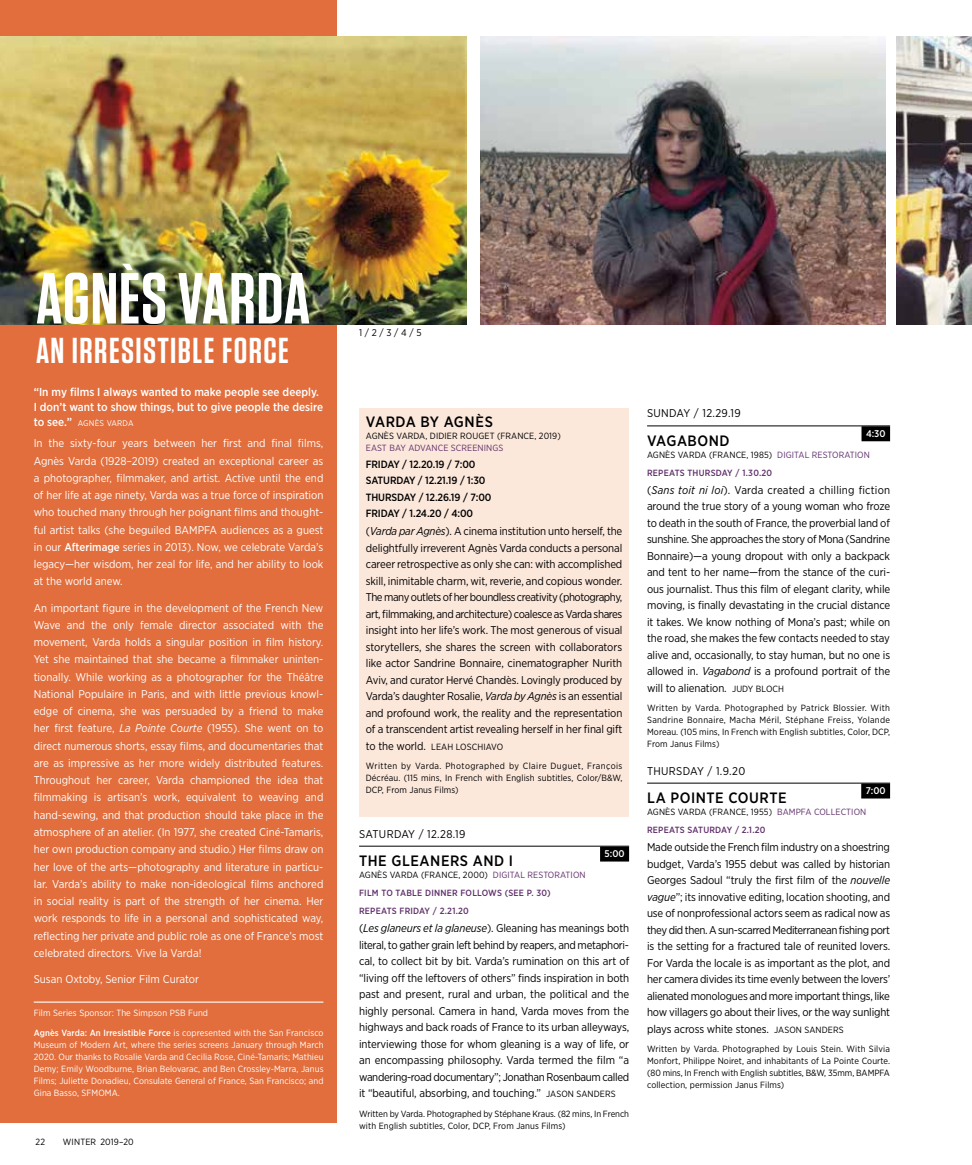
<style>
.page{position:relative;width:972px;height:1165px;background:#fff}
.page>*{position:absolute;margin:0;border:0;box-sizing:border-box;transform-origin:0 0}
.t1{font:600 72px "Tungsten";letter-spacing:.01em;color:#fff}
.t2{font:600 36px "Tungsten";letter-spacing:.04em;color:#fff}
.t3{font:500 15px "Gotham Narrow";letter-spacing:.035em;color:#000001}
.t4{font:500 11.55px/15px "Gotham Narrow";color:#fff}
.t5{font:11.25px/16.5px "Gotham Narrow";letter-spacing:-.01em;color:#000001;text-align:justify}
.t6{font:11.25px/17.2px "Gotham Narrow";color:#fff;text-align:justify}
.t7{font:11.25px "Gotham Narrow";letter-spacing:.03em;color:#000001}
.t8{font:500 10.5px/16.5px "Gotham Narrow";letter-spacing:-.01em;color:#000001}
.t9{font:500 9.75px "Gotham Narrow";color:#fff}
.t10{font:9.75px "Gotham Narrow";color:#000001}
.t11{font:9px/12px "Gotham Narrow";letter-spacing:.01em;color:#000001}
.t12{font:9px/12px "Gotham Narrow";letter-spacing:.01em;color:#fff}
.t13{font:500 9px/18px "Gotham Narrow";letter-spacing:.025em;color:#60306b}
.t14{font:9px/19.5px "Gotham Narrow";letter-spacing:.045em;color:#000001}
.t15{font:9px "Gotham Narrow";letter-spacing:.01em;color:#60306b}
.t16{font:8.25px "Gotham Narrow";letter-spacing:.025em;color:#fff}
.s1{font-weight:500;font-size:11.55px}
.s2{font-weight:500}
.s3{font-style:italic}
.s4{font-size:11.25px}
.s5{font-weight:400;color:#000001}
.s6{font-weight:400}
.s7{font-size:9px}
.s8{color:#60306b}
.s9{font-weight:500;color:#60306b}
</style>
<div class="page">
<div style="left:0;top:0;width:337px;height:1122px;background:#e16e3c"></div>
<hr style="left:34px;top:1001px;width:289px;height:1px;background:#fff">
<hr style="left:647px;top:425px;width:243px;height:1px;background:#000001">
<div style="left:862px;top:426px;width:28px;height:15px;background:#000001"></div>
<hr style="left:647px;top:782px;width:243px;height:1px;background:#000001">
<div style="left:861px;top:783px;width:29px;height:15px;background:#000001"></div>
<hr style="left:359px;top:845px;width:270px;height:1px;background:#000001">
<div style="left:600px;top:846px;width:29px;height:15px;background:#000001"></div>
<img style="left:896px;top:36px;width:76px;height:288px">
<img style="left:0;top:36px;width:467px;height:288px">
<img style="left:480px;top:36px;width:405px;height:288px">
<div style="left:359px;top:408px;width:270px;height:408px;background:#fce8db"></div>
<h1 class="t1" style="left:36px;top:260px;width:276px">AGNÈS VARDA</h1>
<h2 class="t2" style="left:36px;top:331px;width:254px">AN IRRESISTIBLE FORCE</h2>
<p class="t4" style="left:34px;top:384px;width:291px">“In my films I always wanted to make people see deeply.<br>I don’t want to show things, but to give people the desire</p>
<p class="t16" style="left:34px;top:417px;width:101px"><span class="s1">to see.”</span> AGNÈS VARDA</p>
<p class="t6" style="left:34px;top:434px;width:291px">In the sixty-four years between her first and final films, Agnès Varda (1928–2019) created an exceptional career as a photographer, filmmaker, and artist. Active until the end of her life at age ninety, Varda was a true force of inspiration who touched many through her poignant films and thought&shy;ful artist talks (she beguiled BAMPFA audiences as a guest in our <span class="s2">Afterimage</span> series in 2013). Now, we celebrate Varda’s legacy—her wisdom, her zeal for life, and her ability to look at the world anew.</p>
<p class="t6" style="left:34px;top:598px;width:291px">An important figure in the development of the French New Wave and the only female director associated with the movement, Varda holds a singular position in film history.<br>Yet she maintained that she became a filmmaker uninten&shy;tionally. While working as a photographer for the Théâtre National Populaire in Paris, and with little previous knowl&shy;edge of cinema, she was persuaded by a friend to make her first feature, <span class="s3">La Pointe Courte</span> (1955). She went on to direct numerous shorts, essay films, and documentaries that are as impressive as her more widely distributed features.<br>Throughout her career, Varda championed the idea that filmmaking is artisan’s work, equivalent to weaving and hand-sewing, and that production should take place in the atmosphere of an atelier. (In 1977, she created Ciné-Tamaris, her own production company and studio.) Her films draw on her love of the arts—photography and literature in particu&shy;lar. Varda’s ability to make non-ideological films anchored in social reality is part of the strength of her cinema. Her work responds to life in a personal and sophisticated way, reflecting her private and public role as one of France’s most celebrated directors. Vive la Varda!</p>
<p class="t6" style="left:34px;top:970px;width:167px">Susan Oxtoby, Senior Film Curator</p>
<p class="t12" style="left:34px;top:1002px;width:291px;line-height:19.5px">Film Series Sponsor: The Simpson PSB Fund<br><span class="s2">Agnès Varda: An Irresistible Force</span> is copresented with the San Francisco</p>
<p class="t12" style="left:34px;top:1038px;width:291px;text-align:justify">Museum of Modern Art, where the series screens January through March 2020. Our thanks to Rosalie Varda and Cecilia Rose, Ciné-Tamaris; Mathieu Demy; Emily Woodburne, Brian Belovarac, and Ben Crossley-Marra, Janus Films; Juliette Donadieu, Consulate General of France, San Francisco; and Gina Basso, SFMOMA.</p>
<p class="t11" style="left:36px;top:1135px;width:11px">22</p>
<p class="t11" style="left:63px;top:1135px;width:72px">WINTER 2019–20</p>
<p class="t10" style="left:359px;top:326px;width:64px">1 / 2 / 3 / 4 / 5</p>
<h3 class="t3" style="left:366px;top:412px;width:129px">VARDA BY AGNÈS</h3>
<p class="t11" style="left:366px;top:429px;width:196px">AGNÈS VARDA, DIDIER ROUGET (FRANCE, 2019)</p>
<p class="t15" style="left:366px;top:442px;width:139px">EAST BAY ADVANCE SCREENINGS</p>
<p class="t8" style="left:366px;top:455px;width:127px">FRIDAY / 12.20.19 / 7:00<br>SATURDAY / 12.21.19 / 1:30<br>THURSDAY / 12.26.19 / 7:00<br>FRIDAY / 1.24.20 / 4:00</p>
<p class="t5" style="left:366px;top:522px;width:258px">(<span class="s3">Varda par Agnès</span>). A cinema institution unto herself, the delightfully irreverent Agnès Varda conducts a personal career retrospective as only she can: with accomplished skill, inimitable charm, wit, reverie, and copious wonder.<br>The many outlets of her boundless creativity (photography, art, filmmaking, and architecture) coalesce as Varda shares insight into her life’s work. The most generous of visual storytellers, she shares the screen with collaborators like actor Sandrine Bonnaire, cinematographer Nurith Aviv, and curator Hervé Chandès. Lovingly produced by Varda’s daughter Rosalie, <span class="s3">Varda by Agnès</span> is an essential and profound work, the reality and the representation of a transcendent artist revealing herself in her final gift</p>
<p class="t14" style="left:366px;top:736px;width:258px"><span class="s4">to the world.</span> LEAH LOSCHIAVO<br>Written by Varda. Photographed by Claire Duguet, François</p>
<p class="t11" style="left:366px;top:771px;width:258px">Décréau. (115 mins, In French with English subtitles, Color/B&amp;W,<br>DCP, From Janus Films)</p>
<p class="t7" style="left:359px;top:826px;width:108px">SATURDAY / 12.28.19</p>
<p class="t9" style="left:605px;top:847px;width:22px">5:00</p>
<h3 class="t3" style="left:359px;top:851px;width:156px">THE GLEANERS AND I</h3>
<p class="t13" style="left:359px;top:865px;width:228px"><span class="s5">AGNÈS VARDA (FRANCE, 2000)</span> <span class="s6">DIGITAL RESTORATION<br></span>FILM TO TABLE DINNER FOLLOWS (SEE P. 30)<br>REPEATS FRIDAY / 2.21.20</p>
<p class="t5" style="left:359px;top:919px;width:272px">(<span class="s3">Les glaneurs et la glaneuse</span>). Gleaning has meanings both literal, to gather grain left behind by reapers, and metaphori&shy;cal, to collect bit by bit. Varda’s rumination on this art of “living off the leftovers of others” finds inspiration in both past and present, rural and urban, the political and the highly personal. Camera in hand, Varda moves from the highways and back roads of France to its urban alleyways, interviewing those for whom gleaning is a way of life, or an encompassing philosophy. Varda termed the film “a wandering-road documentary”; Jonathan Rosenbaum called it “beautiful, absorbing, and touching.” <span class="s7">JASON SANDERS</span></p>
<p class="t11" style="left:359px;top:1107px;width:272px">Written by Varda. Photographed by Stéphane Kraus. (82 mins, In French with English subtitles, Color, DCP, From Janus Films)</p>
<p class="t7" style="left:647px;top:406px;width:95px">SUNDAY / 12.29.19</p>
<p class="t9" style="left:866px;top:427px;width:21px">4:30</p>
<h3 class="t3" style="left:647px;top:431px;width:84px">VAGABOND</h3>
<p class="t11" style="left:647px;top:445px;width:224px;line-height:18px">AGNÈS VARDA (FRANCE, 1985) <span class="s8">DIGITAL RESTORATION<br></span><span class="s9">REPEATS THURSDAY / 1.30.20</span></p>
<p class="t5" style="left:647px;top:481px;width:245px">(<span class="s3">Sans toit ni loi</span>). Varda created a chilling fiction around the true story of a young woman who froze to death in the south of France, the proverbial land of sunshine. She approaches the story of Mona (Sandrine Bonnaire)—a young dropout with only a backpack and tent to her name—from the stance of the curi&shy;ous journalist. Thus this film of elegant clarity, while moving, is finally devastating in the crucial distance it takes. We know nothing of Mona’s past; while on the road, she makes the few contacts needed to stay alive and, occasionally, to stay human, but no one is allowed in. <span class="s3">Vagabond</span> is a profound portrait of the will to alienation. <span class="s7">JUDY BLOCH</span></p>
<p class="t11" style="left:647px;top:702px;width:245px;text-align:justify">Written by Varda. Photographed by Patrick Blossier. With Sandrine Bonnaire, Macha Méril, Stéphane Freiss, Yolande Moreau. (105 mins, In French with English subtitles, Color, DCP, From Janus Films)</p>
<p class="t7" style="left:647px;top:763px;width:100px">THURSDAY / 1.9.20</p>
<p class="t9" style="left:866px;top:784px;width:21px">7:00</p>
<h3 class="t3" style="left:647px;top:788px;width:141px">LA POINTE COURTE</h3>
<p class="t11" style="left:647px;top:802px;width:221px;line-height:18px">AGNÈS VARDA (FRANCE, 1955) <span class="s8">BAMPFA COLLECTION<br></span><span class="s9">REPEATS SATURDAY / 2.1.20</span></p>
<p class="t5" style="left:647px;top:838px;width:245px">Made outside the French film industry on a shoestring budget, Varda’s 1955 debut was called by historian Georges Sadoul “truly the first film of the <span class="s3">nouvelle vague</span>”; its innovative editing, location shooting, and use of nonprofessional actors seem as radical now as they did then. A sun-scarred Mediterranean fishing port is the setting for a fractured tale of reunited lovers.<br>For Varda the locale is as important as the plot, and her camera divides its time evenly between the lovers’ alienated monologues and more important things, like how villagers go about their lives, or the way sunlight plays across white stones. <span class="s7">JASON SANDERS</span></p>
<p class="t11" style="left:647px;top:1042px;width:245px;text-align:justify">Written by Varda. Photographed by Louis Stein. With Silvia Monfort, Philippe Noiret, and inhabitants of La Pointe Courte. (80 mins, In French with English subtitles, B&amp;W, 35mm, BAMPFA collection, permission Janus Films)</p>
</div>
